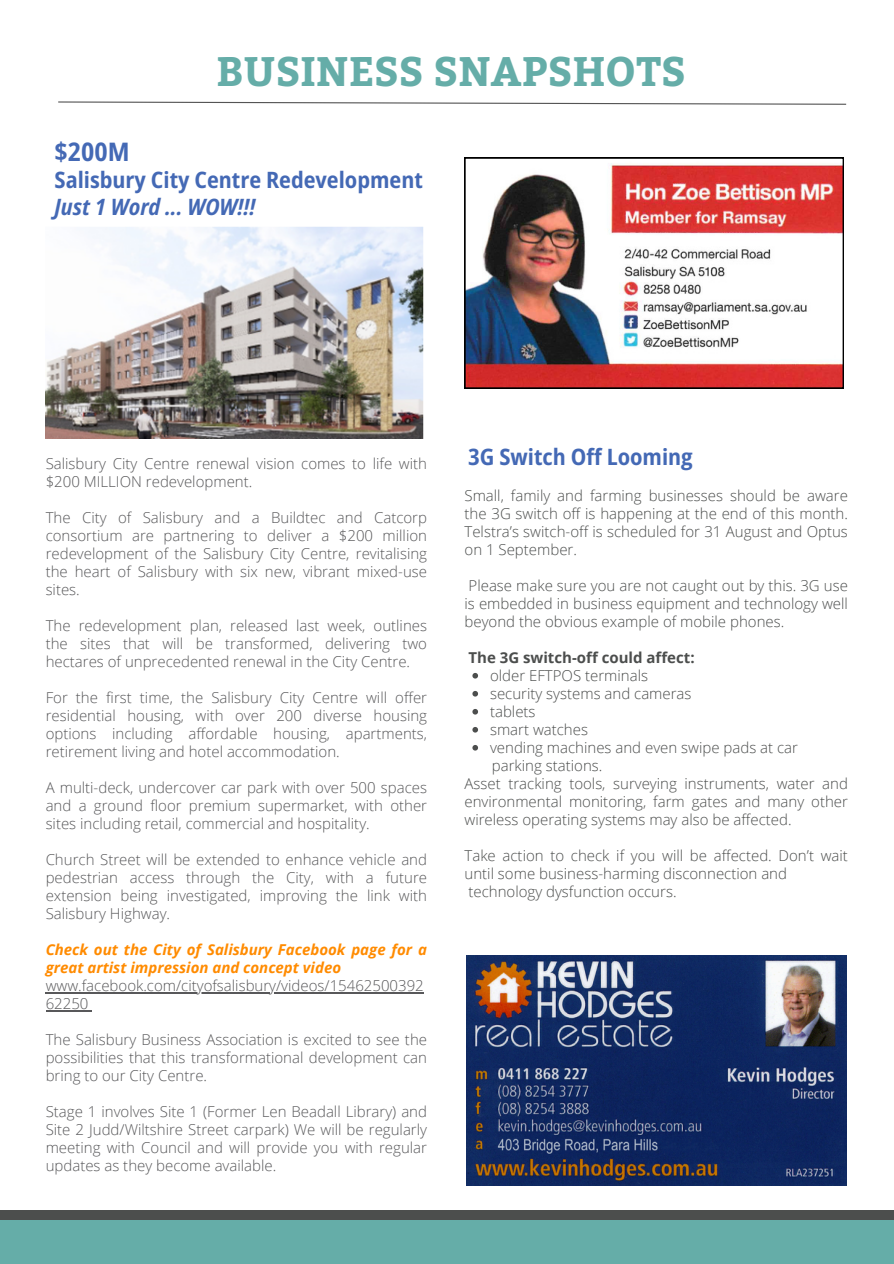
<style>
.page{position:relative;width:894px;height:1264px;background:#fff}
.page>*{position:absolute;margin:0;border:0;box-sizing:border-box;transform-origin:0 0}
.t1{font:700 41.1px "Bitter";color:#65ada8}
.t2{font:700 semi-condensed 25.5px "Open Sans";color:#4469b5}
.t3{font:700 semi-condensed 22.5px/27px "Open Sans";color:#4469b5}
.t4{font:300 15px/18px "Open Sans";color:#58585a;text-align:justify}
.t5{font:300 15px/18px "Open Sans";color:#4c4e4d;text-align:justify}
.t6{font:italic 700 15px/18px "Open Sans";color:#ff8b00}
.t7{font:700 15px "Open Sans";color:#4c4e4d}
.s1{font-style:italic}
</style>
<div class="page">
<svg style="left:58px;top:101px;width:789px;height:4px"></svg>
<img style="left:466px;top:955px;width:379px;height:230px">
<svg style="left:472px;top:673px;width:6px;height:5px"></svg>
<svg style="left:472px;top:691px;width:6px;height:5px"></svg>
<svg style="left:472px;top:709px;width:6px;height:5px"></svg>
<svg style="left:472px;top:727px;width:6px;height:5px"></svg>
<svg style="left:472px;top:745px;width:6px;height:5px"></svg>
<hr style="left:46px;top:991px;width:378px;height:2px;background:#58585a">
<hr style="left:46px;top:1009px;width:42px;height:2px;background:#58585a">
<img style="left:46px;top:227px;width:378px;height:212px">
<img style="left:464px;top:158px;width:379px;height:230px">
<div style="left:0;top:1215px;width:893px;height:48px;background:#65ada8"></div>
<div style="left:0;top:1210px;width:893px;height:10px;background:#4c4e4d"></div>
<h1 class="t1" style="left:216px;top:41px;width:470px">BUSINESS SNAPSHOTS</h1>
<p class="t2" style="left:55px;top:134px;width:76px">$200M</p>
<p class="t3" style="left:55px;top:166px;width:369px">Salisbury City Centre Redevelopment<br><span class="s1">Just 1 Word … WOW!!!</span></p>
<h3 class="t4" style="left:46px;top:454px;width:383px">Salisbury City Centre renewal vision comes to life with $200 MILLION redevelopment.</h3>
<p class="t4" style="left:46px;top:508px;width:383px">The City of Salisbury and a Buildtec and Catcorp consortium are partnering to deliver a $200 million redevelopment of the Salisbury City Centre, revitalising the heart of Salisbury with six new, vibrant mixed-use sites.</p>
<p class="t4" style="left:46px;top:616px;width:383px">The redevelopment plan, released last week, outlines the sites that will be transformed, delivering two hectares of unprecedented renewal in the City Centre.</p>
<p class="t4" style="left:46px;top:688px;width:383px">For the first time, the Salisbury City Centre will offer residential housing, with over 200 diverse housing options including affordable housing, apartments, retirement living and hotel accommodation.</p>
<p class="t4" style="left:46px;top:778px;width:383px">A multi-deck, undercover car park with over 500 spaces and a ground floor premium supermarket, with other sites including retail, commercial and hospitality.</p>
<p class="t4" style="left:46px;top:850px;width:383px">Church Street will be extended to enhance vehicle and pedestrian access through the City, with a future extension being investigated, improving the link with Salisbury Highway.</p>
<p class="t6" style="left:46px;top:940px;width:383px">Check out the City of Salisbury Facebook page for a great artist impression and concept video</p>
<p class="t4" style="left:46px;top:976px;width:379px">www.facebook.com/cityofsalisbury/videos/15462500392<br>62250</p>
<p class="t4" style="left:46px;top:1030px;width:383px">The Salisbury Business Association is excited to see the possibilities that this transformational development can bring to our City Centre.</p>
<p class="t4" style="left:46px;top:1102px;width:383px">Stage 1 involves Site 1 (Former Len Beadall Library) and Site 2 Judd/Wiltshire Street carpark) We will be regularly meeting with Council and will provide you with regular updates as they become available.</p>
<p class="t3" style="left:468px;top:442px;width:226px">3G Switch Off Looming</p>
<p class="t5" style="left:464px;top:486px;width:385px">Small, family and farming businesses should be aware the 3G switch off is happening at the end of this month.<br>Telstra’s switch-off is scheduled for 31 August and Optus on 1 September.</p>
<p class="t5" style="left:464px;top:576px;width:385px">Please make sure you are not caught out by this. 3G use is embedded in business equipment and technology well beyond the obvious example of mobile phones.</p>
<p class="t7" style="left:468px;top:646px;width:227px">The 3G switch-off could affect:</p>
<p class="t5" style="left:490px;top:666px;width:159px">older EFTPOS terminals</p>
<p class="t5" style="left:490px;top:684px;width:203px">security systems and cameras</p>
<p class="t5" style="left:490px;top:702px;width:47px">tablets</p>
<p class="t5" style="left:490px;top:720px;width:99px">smart watches</p>
<p class="t5" style="left:490px;top:738px;width:309px">vending machines and even swipe pads at car</p>
<p class="t5" style="left:491px;top:756px;width:112px">parking stations.</p>
<h2 class="t5" style="left:464px;top:774px;width:385px">Asset tracking tools, surveying instruments, water and environmental monitoring, farm gates and many other wireless operating systems may also be affected.</h2>
<p class="t5" style="left:464px;top:846px;width:385px">Take action to check if you will be affected. Don’t wait until some business-harming disconnection and</p>
<p class="t5" style="left:468px;top:882px;width:209px">technology dysfunction occurs.</p>
</div>
